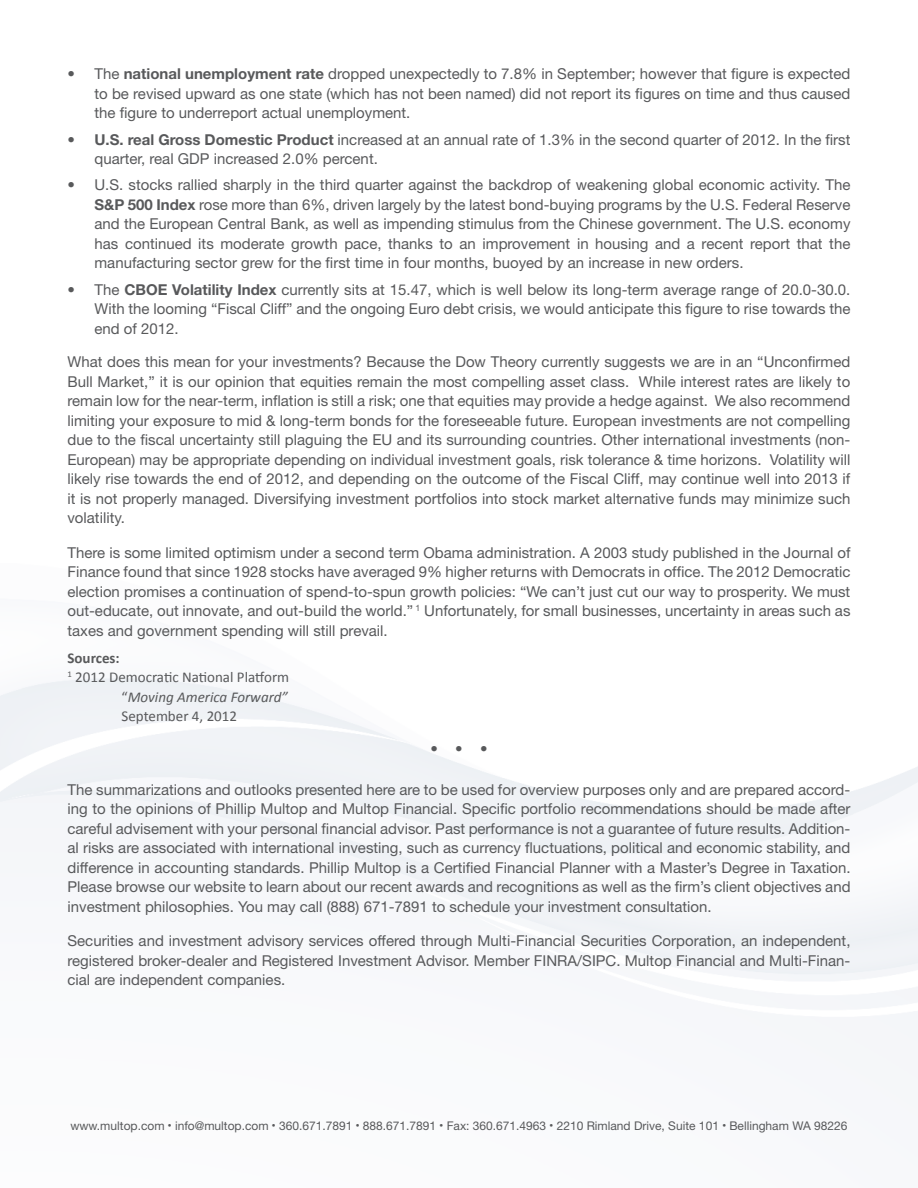
<style>
.page{position:relative;width:918px;height:1188px;background:#fff}
.page>*{position:absolute;margin:0;border:0;box-sizing:border-box;transform-origin:0 0}
.t1{font:15px/19.5px "Helvetica Neue";color:#58595b;text-align:justify}
.t2{font:15px "Calibri";color:#58595b}
.t3{font:italic 15px "Calibri";color:#58595b}
.t4{font:700 15px "Calibri";color:#58595b}
.t5{font:12px "Helvetica Neue";color:#58595b}
.s1{font-weight:700}
.s2{font-style:normal}
.s3{font-size:7.5px}
</style>
<div class="page">
<p class="t1" style="left:94px;top:64px;width:757px;text-indent:-27px">• The <span class="s1">national unemployment rate</span> dropped unexpectedly to 7.8% in September; however that figure is expected to be revised upward as one state (which has not been named) did not report its figures on time and thus caused the figure to underreport actual unemployment.</p>
<p class="t1" style="left:94px;top:129px;width:758px;text-indent:-27px"><span class="s1">• U.S. real Gross Domestic Product</span> increased at an annual rate of 1.3% in the second quarter of 2012. In the first quarter, real GDP increased 2.0% percent.</p>
<p class="t1" style="left:94px;top:175px;width:758px;text-indent:-27px">• U.S. stocks rallied sharply in the third quarter against the backdrop of weakening global economic activity. The <span class="s1">S&amp;P 500 Index</span> rose more than 6%, driven largely by the latest bond-buying programs by the U.S. Federal Reserve and the European Central Bank, as well as impending stimulus from the Chinese government. The U.S. economy has continued its moderate growth pace, thanks to an improvement in housing and a recent report that the manufacturing sector grew for the first time in four months, buoyed by an increase in new orders.</p>
<p class="t1" style="left:94px;top:279px;width:758px;text-indent:-27px">• The <span class="s1">CBOE Volatility Index</span> currently sits at 15.47, which is well below its long-term average range of 20.0-30.0.<br>With the looming “Fiscal Cliff” and the ongoing Euro debt crisis, we would anticipate this figure to rise towards the end of 2012.</p>
<p class="t1" style="left:67px;top:352px;width:785px">What does this mean for your investments? Because the Dow Theory currently suggests we are in an “Unconfirmed Bull Market,” it is our opinion that equities remain the most compelling asset class. While interest rates are likely to remain low for the near-term, inflation is still a risk; one that equities may provide a hedge against. We also recommend limiting your exposure to mid &amp; long-term bonds for the foreseeable future. European investments are not compelling due to the fiscal uncertainty still plaguing the EU and its surrounding countries. Other international investments (non-European) may be appropriate depending on individual investment goals, risk tolerance &amp; time horizons. Volatility will likely rise towards the end of 2012, and depending on the outcome of the Fiscal Cliff, may continue well into 2013 if it is not properly managed. Diversifying investment portfolios into stock market alternative funds may minimize such volatility.</p>
<p class="t1" style="left:67px;top:543px;width:785px">There is some limited optimism under a second term Obama administration. A 2003 study published in the Journal of Finance found that since 1928 stocks have averaged 9% higher returns with Democrats in office. The 2012 Democratic election promises a continuation of spend-to-spun growth policies: “We can’t just cut our way to prosperity. We must out-educate, out innovate, and out-build the world.” <sup>1</sup> Unfortunately, for small businesses, uncertainty in areas such as taxes and government spending will still prevail.</p>
<p class="t4" style="left:67px;top:649px;width:54px">Sources:</p>
<p class="t2" style="left:68px;top:668px;width:223px"><sup>1</sup> 2012 Democratic National Platform</p>
<p class="t3" style="left:122px;top:688px;width:168px"><span class="s2">“</span>Moving America Forward”</p>
<p class="t2" style="left:122px;top:707px;width:117px">September 4, 2012</p>
<p class="t1" style="left:430px;top:739px;width:59px">• • •</p>
<p class="t1" style="left:68px;top:780px;width:785px">The summarizations and outlooks presented here are to be used for overview purposes only and are prepared accord&shy;ing to the opinions of Phillip Multop and Multop Financial. Specific portfolio recommendations should be made after careful advisement with your personal financial advisor. Past performance is not a guarantee of future results. Addition&shy;al risks are associated with international investing, such as currency fluctuations, political and economic stability, and difference in accounting standards. Phillip Multop is a Certified Financial Planner with a Master’s Degree in Taxation.<br>Please browse our website to learn about our recent awards and recognitions as well as the firm’s client objectives and investment philosophies. You may call (888) 671-7891 to schedule your investment consultation.</p>
<p class="t1" style="left:68px;top:931px;width:785px">Securities and investment advisory services offered through Multi-Financial Securities Corporation, an independent, registered broker-dealer and Registered Investment Advisor. Member FINRA/SIPC. Multop Financial and Multi-Finan&shy;cial are independent companies.</p>
<p class="t5" style="left:70px;top:1119px;width:779px">www.multop.com <span class="s3">•</span> info@multop.com <span class="s3">•</span> 360.671.7891 <span class="s3">•</span> 888.671.7891 <span class="s3">•</span> Fax: 360.671.4963 <span class="s3">•</span> 2210 Rimland Drive, Suite 101 <span class="s3">•</span> Bellingham WA 98226</p>
</div>
